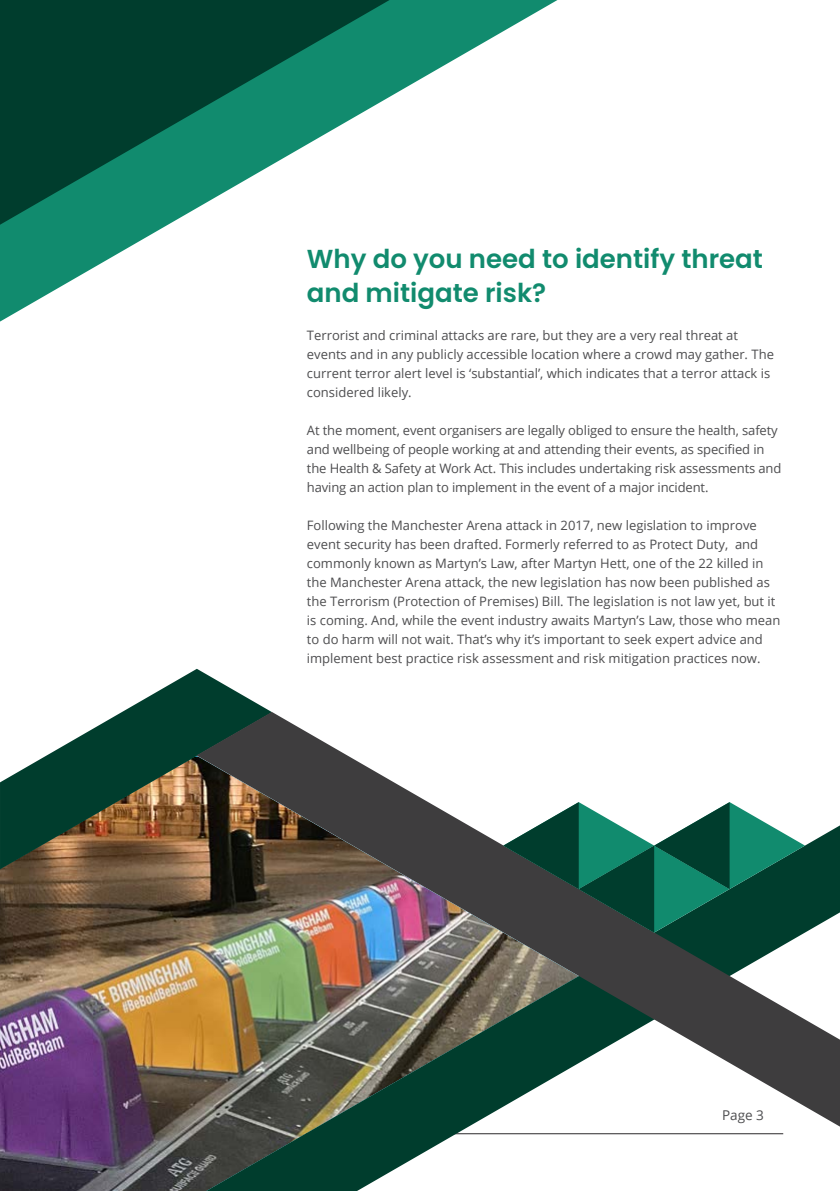
<style>
.page{position:relative;width:840px;height:1191px;background:#fff}
.page>*{position:absolute;margin:0;border:0;box-sizing:border-box;transform-origin:0 0}
.t1{font:600 26px/34px "Poppins";color:#118b6e}
.t2{font:13.6px "Open Sans";color:#4d4d4f}
.t3{font:13px/19px "Open Sans";color:#4d4d4f}
</style>
<div class="page">
<svg style="left:0;top:0;width:557px;height:321px"></svg>
<img style="left:0;top:869px;width:206px;height:322px">
<svg style="left:0;top:0;width:389px;height:225px"></svg>
<svg style="left:206px;top:1126px;width:578px;height:65px"></svg>
<svg style="left:0;top:669px;width:272px;height:200px"></svg>
<img style="left:196px;top:712px;width:643px;height:414px">
<svg style="left:503px;top:802px;width:301px;height:130px"></svg>
<h1 class="t1" style="left:307px;top:242px;width:457px">Why do you need to identify threat and mitigate risk?</h1>
<p class="t3" style="left:307px;top:325px;width:468px">Terrorist and criminal attacks are rare, but they are a very real threat at events and in any publicly accessible location where a crowd may gather. The current terror alert level is ‘substantial’, which indicates that a terror attack is considered likely.</p>
<p class="t3" style="left:307px;top:420px;width:475px">At the moment, event organisers are legally obliged to ensure the health, safety and wellbeing of people working at and attending their events, as specified in the Health &amp; Safety at Work Act. This includes undertaking risk assessments and having an action plan to implement in the event of a major incident.</p>
<p class="t3" style="left:307px;top:515px;width:474px">Following the Manchester Arena attack in 2017, new legislation to improve event security has been drafted. Formerly referred to as Protect Duty, and commonly known as Martyn’s Law, after Martyn Hett, one of the 22 killed in the Manchester Arena attack, the new legislation has now been published as the Terrorism (Protection of Premises) Bill. The legislation is not law yet, but it is coming. And, while the event industry awaits Martyn’s Law, those who mean to do harm will not wait. That’s why it’s important to seek expert advice and implement best practice risk assessment and risk mitigation practices now.</p>
<p class="t2" style="left:721px;top:1105px;width:43px">Page 3</p>
</div>
